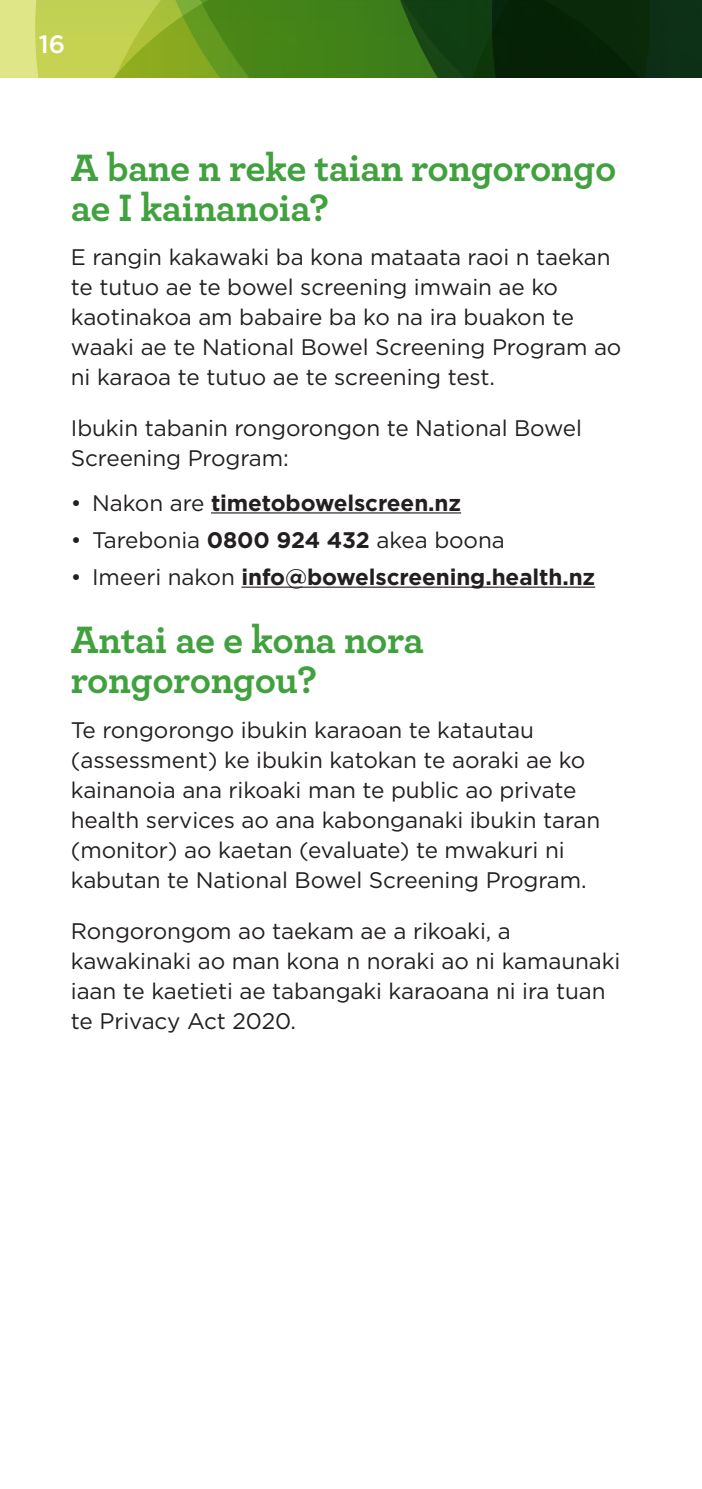
<style>
.page{position:relative;width:702px;height:1489px;background:#fff}
.page>*{position:absolute;margin:0;border:0;box-sizing:border-box;transform-origin:0 0}
.t1{font:700 40px/40px "Archer";letter-spacing:-.01em;color:#40a13e}
.t2{font:500 25px "Gotham";color:#fff}
.t3{font:22.5px/30px "Gotham";letter-spacing:-.005em;color:#231f20}
.t4{font:700 22.5px "Gotham";letter-spacing:-.005em;color:#231f20}
.s1{font-weight:400}
.s2{font-weight:700}
</style>
<div class="page">
<div style="left:0;top:0;width:31px;height:78px;background:#dee687"></div>
<div style="left:35px;top:0;width:48px;height:78px;background:#c5d252"></div>
<svg style="left:83px;top:0;width:619px;height:78px;background:#3d671a"></svg>
<hr style="left:211px;top:512px;width:250px;height:1px;background:#231f20">
<hr style="left:241px;top:586px;width:354px;height:1px;background:#231f20">
<p class="t2" style="left:39px;top:28px;width:28px">16</p>
<h1 class="t1" style="left:71px;top:145px;width:547px">A bane n reke taian rongorongo ae I kainanoia?</h1>
<p class="t3" style="left:71px;top:242px;width:552px">E rangin kakawaki ba kona mataata raoi n taekan te tutuo ae te bowel screening imwain ae ko kaotinakoa am babaire ba ko na ira buakon te waaki ae te National Bowel Screening Program ao ni karaoa te tutuo ae te screening test.</p>
<p class="t3" style="left:71px;top:413px;width:512px">Ibukin tabanin rongorongon te National Bowel<br>Screening Program:</p>
<p class="t4" style="left:71px;top:487px;width:392px"><span class="s1">• Nakon are</span> timetobowelscreen.nz</p>
<p class="t3" style="left:71px;top:524px;width:435px">• Tarebonia <span class="s2">0800 924 432</span> akea boona</p>
<p class="t4" style="left:71px;top:562px;width:526px"><span class="s1">• Imeeri nakon</span> info@bowelscreening.health.nz</p>
<h1 class="t1" style="left:71px;top:617px;width:354px">Antai ae e kona nora rongorongou?</h1>
<p class="t3" style="left:71px;top:714px;width:531px">Te rongorongo ibukin karaoan te katautau (assessment) ke ibukin katokan te aoraki ae ko kainanoia ana rikoaki man te public ao private health services ao ana kabonganaki ibukin taran (monitor) ao kaetan (evaluate) te mwakuri ni kabutan te National Bowel Screening Program.</p>
<p class="t3" style="left:71px;top:915px;width:551px">Rongorongom ao taekam ae a rikoaki, a kawakinaki ao man kona n noraki ao ni kamaunaki iaan te kaetieti ae tabangaki karaoana ni ira tuan te Privacy Act 2020.</p>
</div>
